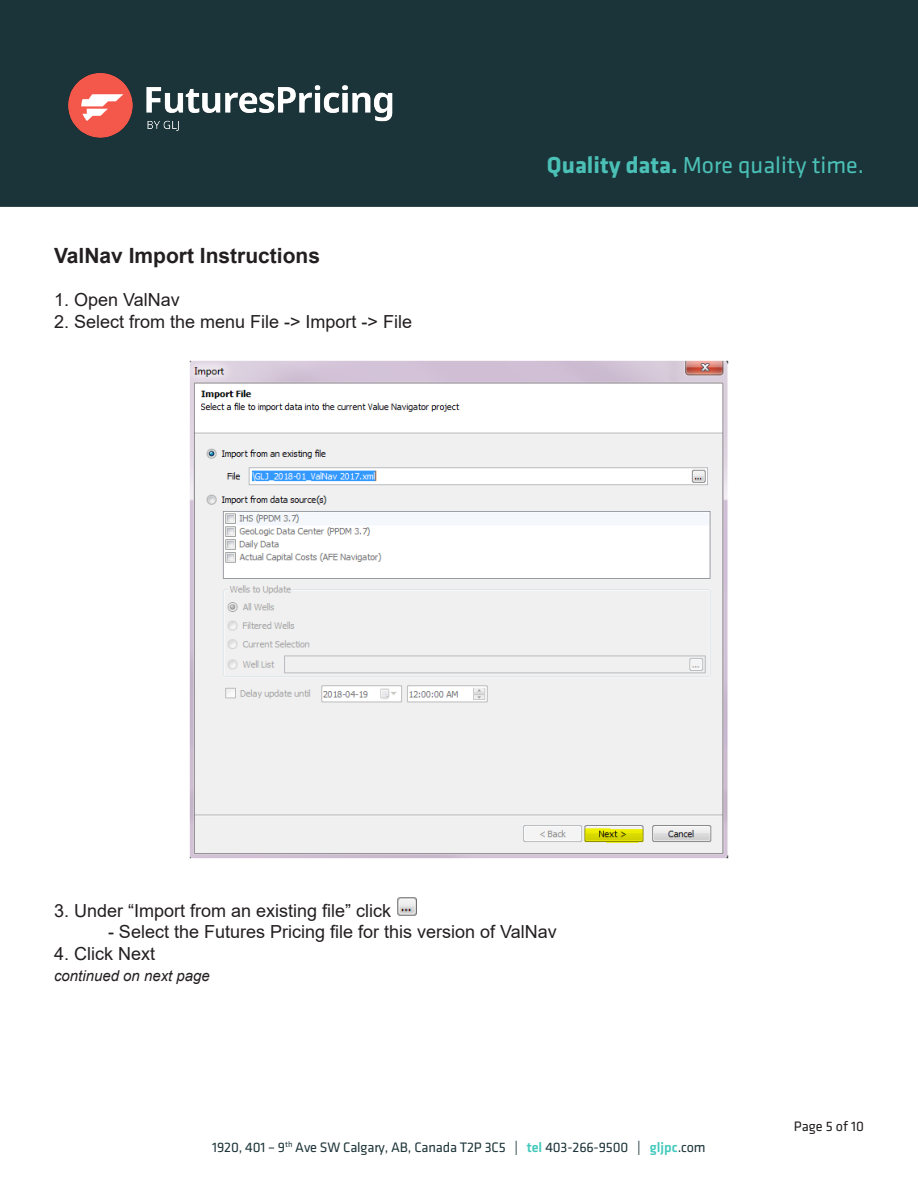
<style>
.page{position:relative;width:918px;height:1188px;background:#fff}
.page>*{position:absolute;margin:0;border:0;box-sizing:border-box;transform-origin:0 0}
.t1{font:24px "Klavika";color:#4bc0b6}
.t2{font:700 21px "Arial";color:#231f20}
.t3{font:18px "Arial";color:#231f20}
.t4{font:italic 15px "Arial";color:#231f20}
.t5{font:14.25px "Klavika";letter-spacing:-.01em;color:#1e353a}
.t6{font:14.25px "Klavika";color:#231f20}
.s1{font-weight:700}
.s2{font-weight:500;color:#43c9bc}
</style>
<div class="page">
<div style="left:0;top:0;width:918px;height:207px;background:#1a3439;border:2px solid #1a3439"></div>
<img style="left:68px;top:73px;width:325px;height:65px">
<img style="left:189px;top:360px;width:540px;height:499px">
<img style="left:397px;top:897px;width:19px;height:19px">
<p class="t2" style="left:54px;top:241px;width:268px">ValNav Import Instructions</p>
<p class="t3" style="left:54px;top:287px;width:127px">1. Open ValNav</p>
<p class="t3" style="left:54px;top:309px;width:360px">2. Select from the menu File -&gt; Import -&gt; File</p>
<h1 class="t1" style="left:547px;top:152px;width:319px"><span class="s1">Quality data.</span> More quality time.</h1>
<p class="t3" style="left:54px;top:898px;width:339px">3. Under “Import from an existing file” click</p>
<p class="t3" style="left:108px;top:920px;width:450px">- Select the Futures Pricing file for this version of ValNav</p>
<p class="t3" style="left:54px;top:941px;width:103px">4. Click Next</p>
<p class="t4" style="left:54px;top:966px;width:157px">continued on next page</p>
<p class="t5" style="left:212px;top:1139px;width:495px">1920, 401 – 9<sup>th</sup> Ave SW Calgary, AB, Canada T2P 3C5 | <span class="s2">tel</span> 403-266-9500 | <span class="s2">gljpc</span>.com</p>
<p class="t6" style="left:794px;top:1119px;width:72px">Page 5 of 10</p>
</div>
